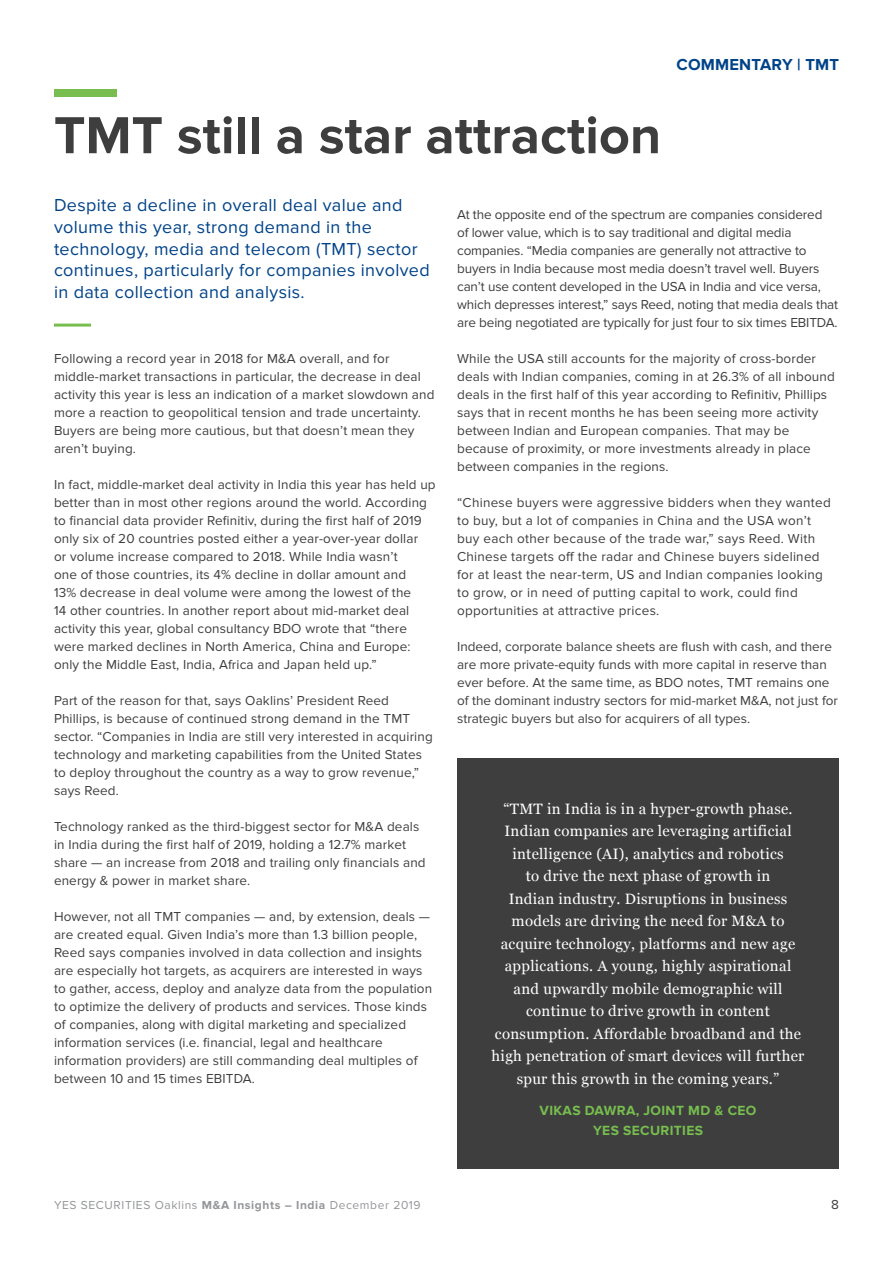
<style>
.page{position:relative;width:893px;height:1263px;background:#fff}
.page>*{position:absolute;margin:0;border:0;box-sizing:border-box;transform-origin:0 0}
._03_headline_level_1{font:700 54px "Proxima Nova";color:#3e3e3f}
._07_pullout_quote{font:18px/21.6px "Proxima Nova";letter-spacing:.02em;color:#004389}
._03_headline_level_1-2{font:700 16.5px "Proxima Nova";letter-spacing:.01em;color:#004389}
.t1{font:15px/22.5px "Georgia";letter-spacing:.02em;color:#fff;text-align:center}
.t2{font:700 13.8px/19.5px "Proxima Nova";letter-spacing:.025em;color:#77be4e;text-align:center}
._01_bodycopy{font:13.5px/18px "Proxima Nova";letter-spacing:.01em;color:#3e3e3f}
._01_bodycopy-2{font:13.5px/18px "Proxima Nova";letter-spacing:-.01em;color:#3e3e3f}
.t3{font:12px "Proxima Nova";letter-spacing:.05em;color:#939598}
.s1{font-weight:700}
</style>
<div class="page">
<div style="left:54px;top:89px;width:63px;height:8px;background:#77be4e"></div>
<hr style="left:54px;top:324px;width:37px;height:3px;background:#77be4e">
<div style="left:457px;top:759px;width:382px;height:410px;background:#3e3e3f"></div>
<p class="_03_headline_level_1" style="left:54px;top:104px;width:609px">TMT still a star attraction</p>
<p class="_03_headline_level_1-2" style="left:677px;top:55px;width:164px">COMMENTARY | TMT</p>
<p class="_07_pullout_quote" style="left:54px;top:195px;width:377px">Despite a decline in overall deal value and volume this year, strong demand in the technology, media and telecom (TMT) sector continues, particularly for companies involved in data collection and analysis.</p>
<p class="_01_bodycopy" style="left:54px;top:349px;width:382px">Following a record year in 2018 for M&amp;A overall, and for middle-market transactions in particular, the decrease in deal activity this year is less an indication of a market slowdown and more a reaction to geopolitical tension and trade uncertainty.<br>Buyers are being more cautious, but that doesn’t mean they aren’t buying.</p>
<p class="_01_bodycopy" style="left:54px;top:475px;width:383px">In fact, middle-market deal activity in India this year has held up better than in most other regions around the world. According to financial data provider Refinitiv, during the first half of 2019 only six of 20 countries posted either a year-over-year dollar<br>or volume increase compared to 2018. While India wasn’t<br>one of those countries, its 4% decline in dollar amount and<br>13% decrease in deal volume were among the lowest of the<br>14 other countries. In another report about mid-market deal activity this year, global consultancy BDO wrote that “there were marked declines in North America, China and Europe: only the Middle East, India, Africa and Japan held up.”</p>
<p class="_01_bodycopy" style="left:54px;top:691px;width:380px">Part of the reason for that, says Oaklins’ President Reed Phillips, is because of continued strong demand in the TMT sector. “Companies in India are still very interested in acquiring technology and marketing capabilities from the United States to deploy throughout the country as a way to grow revenue,” says Reed.</p>
<p class="_01_bodycopy" style="left:54px;top:817px;width:373px">Technology ranked as the third-biggest sector for M&amp;A deals in India during the first half of 2019, holding a 12.7% market share — an increase from 2018 and trailing only financials and energy &amp; power in market share.</p>
<p class="_01_bodycopy" style="left:54px;top:907px;width:380px">However, not all TMT companies — and, by extension, deals — are created equal. Given India’s more than 1.3 billion people, Reed says companies involved in data collection and insights are especially hot targets, as acquirers are interested in ways to gather, access, deploy and analyze data from the population to optimize the delivery of products and services. Those kinds of companies, along with digital marketing and specialized information services (i.e. financial, legal and healthcare information providers) are still commanding deal multiples of between 10 and 15 times EBITDA.</p>
<p class="_01_bodycopy-2" style="left:457px;top:205px;width:383px">At the opposite end of the spectrum are companies considered<br>of lower value, which is to say traditional and digital media companies. “Media companies are generally not attractive to buyers in India because most media doesn’t travel well. Buyers can’t use content developed in the USA in India and vice versa, which depresses interest,” says Reed, noting that media deals that are being negotiated are typically for just four to six times EBITDA.</p>
<p class="_01_bodycopy" style="left:457px;top:349px;width:379px">While the USA still accounts for the majority of cross-border deals with Indian companies, coming in at 26.3% of all inbound deals in the first half of this year according to Refinitiv, Phillips says that in recent months he has been seeing more activity between Indian and European companies. That may be because of proximity, or more investments already in place between companies in the regions.</p>
<p class="_01_bodycopy" style="left:457px;top:493px;width:375px">“Chinese buyers were aggressive bidders when they wanted to buy, but a lot of companies in China and the USA won’t buy each other because of the trade war,” says Reed. With Chinese targets off the radar and Chinese buyers sidelined for at least the near-term, US and Indian companies looking to grow, or in need of putting capital to work, could find opportunities at attractive prices.</p>
<p class="_01_bodycopy" style="left:457px;top:637px;width:382px">Indeed, corporate balance sheets are flush with cash, and there are more private-equity funds with more capital in reserve than ever before. At the same time, as BDO notes, TMT remains one of the dominant industry sectors for mid-market M&amp;A, not just for strategic buyers but also for acquirers of all types.</p>
<p class="t1" style="left:492px;top:797px;width:314px">“TMT in India is in a hyper-growth phase.<br>Indian companies are leveraging artificial intelligence (AI), analytics and robotics<br>to drive the next phase of growth in<br>Indian industry. Disruptions in business models are driving the need for M&amp;A to acquire technology, platforms and new age applications. A young, highly aspirational and upwardly mobile demographic will continue to drive growth in content consumption. Affordable broadband and the high penetration of smart devices will further spur this growth in the coming years.”</p>
<p class="t2" style="left:540px;top:1101px;width:218px">VIKAS DAWRA, JOINT MD &amp; CEO<br>YES SECURITIES</p>
<p class="t3" style="left:54px;top:1198px;width:368px">YES SECURITIES Oaklins <span class="s1">M&amp;A Insights – India</span> December 2019</p>
<p class="_01_bodycopy" style="left:831px;top:1195px;width:9px">8</p>
</div>
